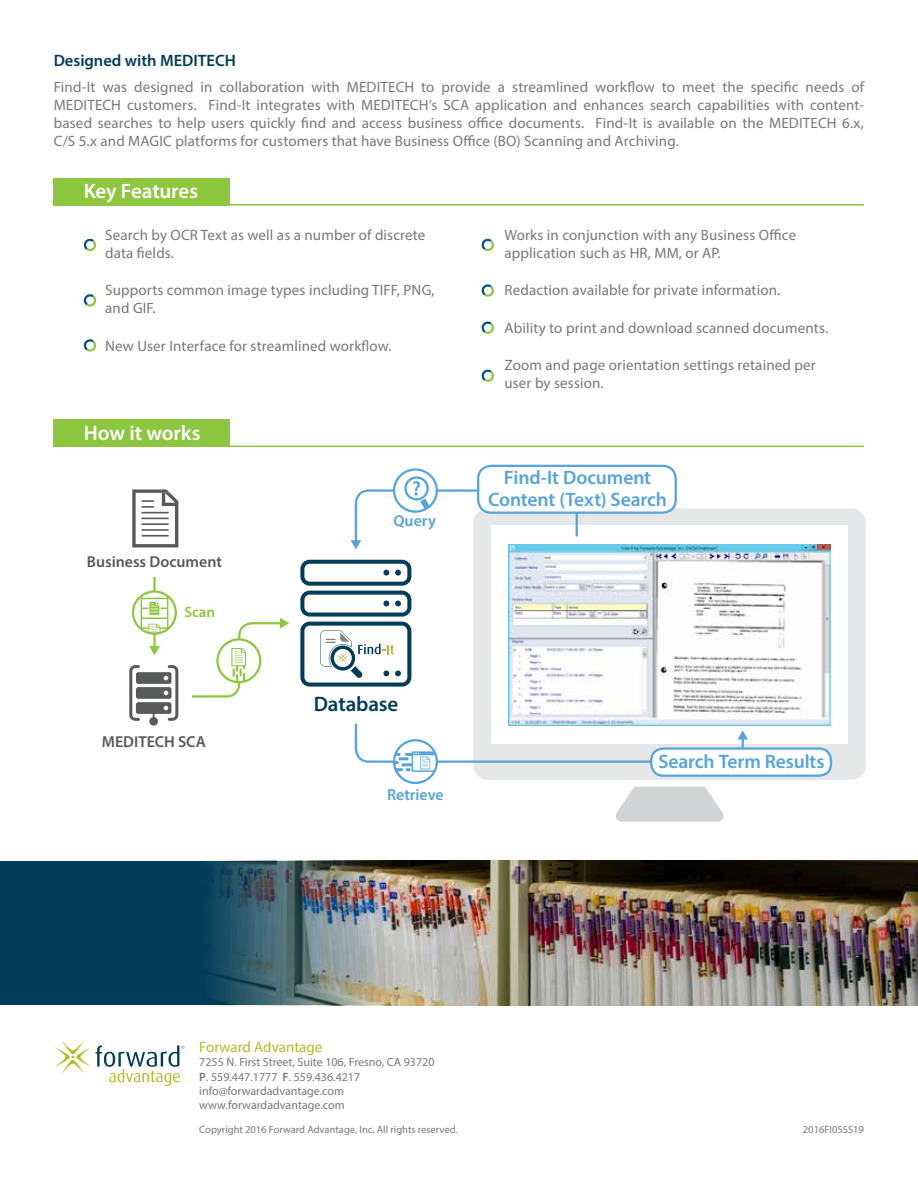
<style>
.page{position:relative;width:918px;height:1188px;background:#fff}
.page>*{position:absolute;margin:0;border:0;box-sizing:border-box;transform-origin:0 0}
.t1{font:600 21px "Myriad Pro";letter-spacing:-.01em;color:#fff}
.t2{font:600 21px "Myriad Pro";letter-spacing:-.005em;color:#013d59}
.t3{font:600 19.5px/21.8px "Myriad Pro";letter-spacing:-.005em;color:#55a4db;text-align:center}
.t4{font:600 16.5px "Myriad Pro";color:#013d59}
.t5{font:600 15.9px "Myriad Pro";color:#58595b}
.t6{font:600 15.9px "Myriad Pro";color:#55a4db}
.t7{font:15px/18px "Myriad Pro";letter-spacing:.01em;color:#77787b}
.t8{font:15px "Myriad Pro";color:#afbc22}
.t9{font:600 15px "Myriad Pro";color:#8dc63f}
.t10{font:12px/14.4px "Myriad Pro";color:#77787b}
.t11{font:10.5px "Myriad Pro";color:#77787b}
.s1{font-weight:600}
</style>
<div class="page">
<svg style="left:616px;top:787px;width:108px;height:35px;background:#d7d9da"></svg>
<div style="left:473px;top:508px;width:393px;height:272px;background:#e6e7e8;border-radius:15px"></div>
<div style="left:491px;top:526px;width:357px;height:218px;background:#fff"></div>
<svg style="left:55px;top:1040px;width:129px;height:46px"></svg>
<div style="left:0;top:861px;width:557px;height:144px;background:#013d59"></div>
<img style="left:208px;top:861px;width:710px;height:144px">
<div style="left:53px;top:178px;width:177px;height:28px;background:#8dc63f"></div>
<div style="left:53px;top:420px;width:177px;height:27px;background:#8dc63f"></div>
<svg style="left:83px;top:238px;width:14px;height:14px"></svg>
<svg style="left:481px;top:238px;width:13px;height:14px"></svg>
<svg style="left:481px;top:284px;width:13px;height:13px"></svg>
<svg style="left:481px;top:321px;width:13px;height:13px"></svg>
<svg style="left:481px;top:369px;width:13px;height:13px"></svg>
<hr style="left:153px;top:577px;width:3px;height:70px;background:#8dc63f">
<svg style="left:149px;top:646px;width:11px;height:9px"></svg>
<svg style="left:132px;top:489px;width:46px;height:58px"></svg>
<svg style="left:129px;top:665px;width:49px;height:61px"></svg>
<svg style="left:192px;top:618px;width:97px;height:80px"></svg>
<div style="left:216px;top:638px;width:45px;height:45px;border:2px solid #8dc63f;border-radius:50%"></div>
<svg style="left:394px;top:469px;width:43px;height:43px"></svg>
<div style="left:393px;top:468px;width:45px;height:45px;border:2px solid #55a4db;border-radius:50%"></div>
<svg style="left:351px;top:475px;width:228px;height:74px"></svg>
<hr style="left:226px;top:204px;width:638px;height:2px;background:#8dc63f">
<hr style="left:226px;top:446px;width:638px;height:1px;background:#8dc63f">
<svg style="left:133px;top:591px;width:43px;height:43px"></svg>
<hr style="left:141px;top:596px;width:1px;height:34px;background:#8dc63f">
<hr style="left:167px;top:596px;width:1px;height:34px;background:#8dc63f">
<hr style="left:141px;top:617px;width:27px;height:2px;background:#8dc63f">
<hr style="left:141px;top:627px;width:27px;height:2px;background:#8dc63f">
<svg style="left:148px;top:624px;width:12px;height:8px"></svg>
<svg style="left:142px;top:598px;width:25px;height:18px"></svg>
<div style="left:132px;top:590px;width:45px;height:45px;border:2px solid #8dc63f;border-radius:50%"></div>
<svg style="left:394px;top:740px;width:43px;height:43px"></svg>
<svg style="left:354px;top:721px;width:394px;height:51px"></svg>
<div style="left:393px;top:739px;width:45px;height:45px;border:2px solid #55a4db;border-radius:50%"></div>
<svg style="left:83px;top:294px;width:14px;height:13px"></svg>
<svg style="left:83px;top:339px;width:14px;height:13px"></svg>
<img style="left:509px;top:545px;width:321px;height:180px">
<div style="left:651px;top:749px;width:180px;height:27px;background:#fff;border-radius:12px"></div>
<div style="left:650px;top:747px;width:182px;height:30px;border:2px solid #55a4db;border-radius:12px"></div>
<div style="left:478px;top:466px;width:198px;height:47px;background:#fff;border-radius:13px"></div>
<div style="left:477px;top:465px;width:200px;height:49px;border:2px solid #55a4db;border-radius:13px"></div>
<svg style="left:300px;top:560px;width:111px;height:127px"></svg>
<p class="t4" style="left:54px;top:50px;width:184px">Designed with MEDITECH</p>
<p class="t7" style="left:54px;top:77px;width:812px;text-align:justify">Find-It was designed in collaboration with MEDITECH to provide a streamlined workflow to meet the specific needs of MEDITECH customers. Find-It integrates with MEDITECH’s SCA application and enhances search capabilities with content&shy;based searches to help users quickly find and access business office documents. Find-It is available on the MEDITECH 6.x, C/S 5.x and MAGIC platforms for customers that have Business Office (BO) Scanning and Archiving.</p>
<h1 class="t1" style="left:84px;top:178px;width:116px">Key Features</h1>
<p class="t7" style="left:105px;top:225px;width:322px">Search by OCR Text as well as a number of discrete data fields.</p>
<p class="t7" style="left:105px;top:281px;width:331px">Supports common image types including TIFF, PNG, and GIF.</p>
<p class="t7" style="left:105px;top:336px;width:288px">New User Interface for streamlined workflow.</p>
<h1 class="t1" style="left:84px;top:419px;width:118px">How it works</h1>
<p class="t5" style="left:87px;top:552px;width:137px">Business Document</p>
<p class="t9" style="left:184px;top:602px;width:32px">Scan</p>
<p class="t5" style="left:102px;top:731px;width:106px">MEDITECH SCA</p>
<p class="t6" style="left:393px;top:510px;width:44px">Query</p>
<h1 class="t2" style="left:314px;top:691px;width:86px">Database</h1>
<p class="t6" style="left:387px;top:784px;width:58px">Retrieve</p>
<p class="t7" style="left:504px;top:225px;width:293px">Works in conjunction with any Business Office application such as HR, MM, or AP.</p>
<p class="t7" style="left:504px;top:281px;width:277px">Redaction available for private information.</p>
<p class="t7" style="left:504px;top:318px;width:325px">Ability to print and download scanned documents.</p>
<p class="t7" style="left:504px;top:356px;width:313px">Zoom and page orientation settings retained per user by session.</p>
<h2 class="t3" style="left:488px;top:466px;width:180px">Find-It Document<br>Content (Text) Search</h2>
<h2 class="t3" style="left:658px;top:750px;width:168px">Search Term Results</h2>
<p class="t8" style="left:199px;top:1037px;width:125px">Forward Advantage</p>
<p class="t10" style="left:199px;top:1055px;width:237px">7255 N. First Street, Suite 106, Fresno, CA 93720<br><span class="s1">P</span>. 559.447.1777 <span class="s1">F</span>. 559.436.4217 info@forwardadvantage.com www.forwardadvantage.com</p>
<p class="t11" style="left:199px;top:1123px;width:260px">Copyright 2016 Forward Advantage, Inc. All rights reserved.</p>
<p class="t11" style="left:803px;top:1123px;width:63px">2016FI05SS19</p>
</div>
